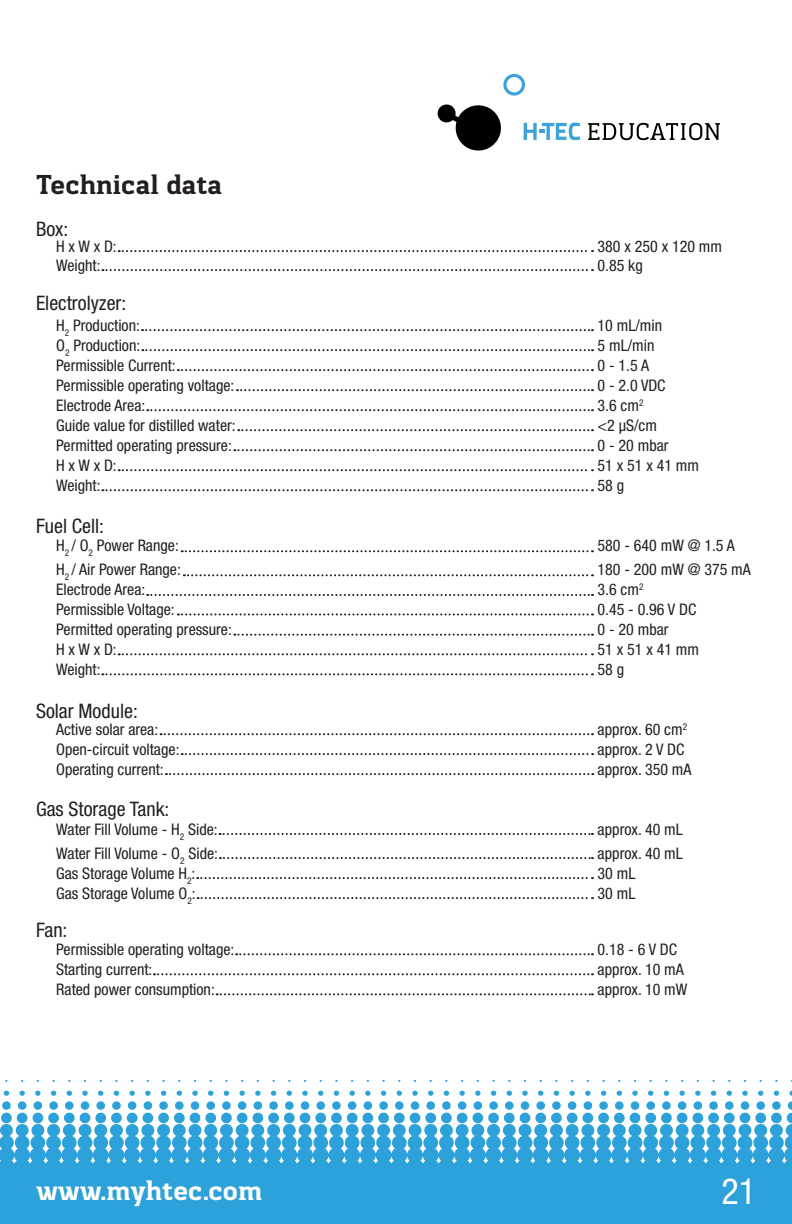
<style>
.page{position:relative;width:792px;height:1224px;background:#fff}
.page>*{position:absolute;margin:0;border:0;box-sizing:border-box;transform-origin:0 0}
.t1{font:condensed 36px "Helvetica Neue";color:#fff}
.t2{font:700 28px "Kondolar";color:#fff}
.t3{font:700 28px "Kondolar";color:#231f20}
.t4{font:condensed 20px "Helvetica Neue";color:#231f20}
.t5{font:condensed 16px "Helvetica Neue";color:#231f20}
</style>
<div class="page">
<div style="left:0;top:1165px;width:792px;height:59px;background:#2ca1da"></div>
<svg style="left:0;top:1091px;width:792px;height:74px"></svg>
<svg style="left:5px;top:1080px;width:787px;height:2px"></svg>
<svg style="left:437px;top:104px;width:64px;height:47px"></svg>
<svg style="left:588px;top:123px;width:132px;height:17px"></svg>
<svg style="left:503px;top:74px;width:22px;height:22px"></svg>
<svg style="left:524px;top:123px;width:56px;height:17px"></svg>
<svg style="left:119px;top:250px;width:474px;height:2px"></svg>
<svg style="left:102px;top:269px;width:491px;height:2px"></svg>
<svg style="left:142px;top:329px;width:451px;height:2px"></svg>
<svg style="left:142px;top:349px;width:451px;height:2px"></svg>
<svg style="left:178px;top:369px;width:415px;height:2px"></svg>
<svg style="left:237px;top:389px;width:356px;height:2px"></svg>
<svg style="left:238px;top:429px;width:355px;height:2px"></svg>
<svg style="left:234px;top:449px;width:359px;height:2px"></svg>
<svg style="left:147px;top:409px;width:446px;height:2px"></svg>
<svg style="left:147px;top:594px;width:446px;height:2px"></svg>
<svg style="left:119px;top:469px;width:474px;height:2px"></svg>
<svg style="left:119px;top:653px;width:474px;height:2px"></svg>
<svg style="left:102px;top:489px;width:491px;height:2px"></svg>
<svg style="left:102px;top:673px;width:491px;height:2px"></svg>
<svg style="left:182px;top:550px;width:411px;height:2px"></svg>
<svg style="left:184px;top:574px;width:409px;height:2px"></svg>
<svg style="left:161px;top:733px;width:432px;height:2px"></svg>
<svg style="left:182px;top:753px;width:411px;height:2px"></svg>
<svg style="left:220px;top:833px;width:373px;height:2px"></svg>
<svg style="left:220px;top:857px;width:373px;height:2px"></svg>
<svg style="left:197px;top:877px;width:396px;height:2px"></svg>
<svg style="left:198px;top:897px;width:395px;height:2px"></svg>
<svg style="left:236px;top:953px;width:357px;height:2px"></svg>
<svg style="left:154px;top:973px;width:439px;height:2px"></svg>
<svg style="left:217px;top:993px;width:376px;height:2px"></svg>
<svg style="left:166px;top:773px;width:427px;height:2px"></svg>
<svg style="left:234px;top:634px;width:359px;height:2px"></svg>
<svg style="left:178px;top:613px;width:415px;height:2px"></svg>
<p class="t3" style="left:36px;top:166px;width:188px">Technical data</p>
<p class="t4" style="left:36px;top:217px;width:34px">Box:</p>
<p class="t5" style="left:56px;top:237px;width:62px">H x W x D:</p>
<p class="t5" style="left:56px;top:256px;width:46px">Weight:</p>
<p class="t4" style="left:36px;top:291px;width:92px">Electrolyzer:</p>
<p class="t5" style="left:56px;top:316px;width:85px">H<sub>2</sub> Production:</p>
<p class="t5" style="left:56px;top:336px;width:86px">O<sub>2</sub> Production:</p>
<p class="t5" style="left:56px;top:356px;width:121px">Permissible Current:</p>
<p class="t5" style="left:56px;top:376px;width:180px">Permissible operating voltage:</p>
<p class="t5" style="left:56px;top:396px;width:91px">Electrode Area:</p>
<p class="t5" style="left:56px;top:416px;width:181px">Guide value for distilled water:</p>
<p class="t5" style="left:56px;top:436px;width:177px">Permitted operating pressure:</p>
<p class="t5" style="left:56px;top:456px;width:62px">H x W x D:</p>
<p class="t5" style="left:56px;top:476px;width:46px">Weight:</p>
<p class="t4" style="left:36px;top:514px;width:70px">Fuel Cell:</p>
<p class="t5" style="left:56px;top:536px;width:124px">H<sub>2</sub> / O<sub>2</sub> Power Range:</p>
<p class="t5" style="left:56px;top:560px;width:126px">H<sub>2</sub> / Air Power Range:</p>
<p class="t5" style="left:56px;top:580px;width:91px">Electrode Area:</p>
<p class="t5" style="left:56px;top:600px;width:120px">Permissible Voltage:</p>
<p class="t5" style="left:56px;top:620px;width:177px">Permitted operating pressure:</p>
<p class="t5" style="left:56px;top:640px;width:62px">H x W x D:</p>
<p class="t5" style="left:56px;top:660px;width:46px">Weight:</p>
<p class="t4" style="left:36px;top:699px;width:103px">Solar Module:</p>
<p class="t5" style="left:56px;top:720px;width:104px">Active solar area:</p>
<p class="t5" style="left:56px;top:740px;width:125px">Open-circuit voltage:</p>
<p class="t5" style="left:56px;top:760px;width:109px">Operating current:</p>
<p class="t4" style="left:36px;top:798px;width:135px">Gas Storage Tank:</p>
<p class="t5" style="left:56px;top:820px;width:163px">Water Fill Volume - H<sub>2</sub> Side:</p>
<p class="t5" style="left:56px;top:844px;width:163px">Water Fill Volume - O<sub>2</sub> Side:</p>
<p class="t5" style="left:56px;top:864px;width:141px">Gas Storage Volume H<sub>2</sub>:</p>
<p class="t5" style="left:56px;top:884px;width:141px">Gas Storage Volume O<sub>2</sub>:</p>
<p class="t5" style="left:56px;top:940px;width:180px">Permissible operating voltage:</p>
<p class="t5" style="left:56px;top:960px;width:98px">Starting current:</p>
<p class="t5" style="left:56px;top:980px;width:160px">Rated power consumption:</p>
<p class="t4" style="left:36px;top:919px;width:33px">Fan:</p>
<p class="t5" style="left:598px;top:237px;width:126px">380 x 250 x 120 mm</p>
<p class="t5" style="left:598px;top:256px;width:47px">0.85 kg</p>
<p class="t5" style="left:598px;top:316px;width:66px">10 mL/min</p>
<p class="t5" style="left:598px;top:336px;width:58px">5 mL/min</p>
<p class="t5" style="left:598px;top:356px;width:53px">0 - 1.5 A</p>
<p class="t5" style="left:598px;top:376px;width:70px">0 - 2.0 VDC</p>
<p class="t5" style="left:598px;top:396px;width:47px">3.6 cm<sup>2</sup></p>
<p class="t5" style="left:598px;top:416px;width:61px">&lt;2 µS/cm</p>
<p class="t5" style="left:598px;top:436px;width:72px">0 - 20 mbar</p>
<p class="t5" style="left:598px;top:456px;width:103px">51 x 51 x 41 mm</p>
<p class="t5" style="left:598px;top:476px;width:28px">58 g</p>
<p class="t5" style="left:598px;top:536px;width:139px">580 - 640 mW @ 1.5 A</p>
<p class="t5" style="left:598px;top:560px;width:155px">180 - 200 mW @ 375 mA</p>
<p class="t5" style="left:598px;top:580px;width:47px">3.6 cm<sup>2</sup></p>
<p class="t5" style="left:598px;top:600px;width:100px">0.45 - 0.96 V DC</p>
<p class="t5" style="left:598px;top:620px;width:72px">0 - 20 mbar</p>
<p class="t5" style="left:598px;top:640px;width:103px">51 x 51 x 41 mm</p>
<p class="t5" style="left:598px;top:660px;width:28px">58 g</p>
<p class="t5" style="left:598px;top:720px;width:91px">approx. 60 cm<sup>2</sup></p>
<p class="t5" style="left:598px;top:740px;width:88px">approx. 2 V DC</p>
<p class="t5" style="left:598px;top:760px;width:95px">approx. 350 mA</p>
<p class="t5" style="left:598px;top:820px;width:87px">approx. 40 mL</p>
<p class="t5" style="left:598px;top:844px;width:87px">approx. 40 mL</p>
<p class="t5" style="left:598px;top:864px;width:39px">30 mL</p>
<p class="t5" style="left:598px;top:884px;width:39px">30 mL</p>
<p class="t5" style="left:598px;top:940px;width:81px">0.18 - 6 V DC</p>
<p class="t5" style="left:598px;top:960px;width:88px">approx. 10 mA</p>
<p class="t5" style="left:598px;top:980px;width:91px">approx. 10 mW</p>
<h2 class="t2" style="left:36px;top:1173px;width:227px">www.myhtec.com</h2>
<h1 class="t1" style="left:721px;top:1170px;width:36px">21</h1>
</div>
